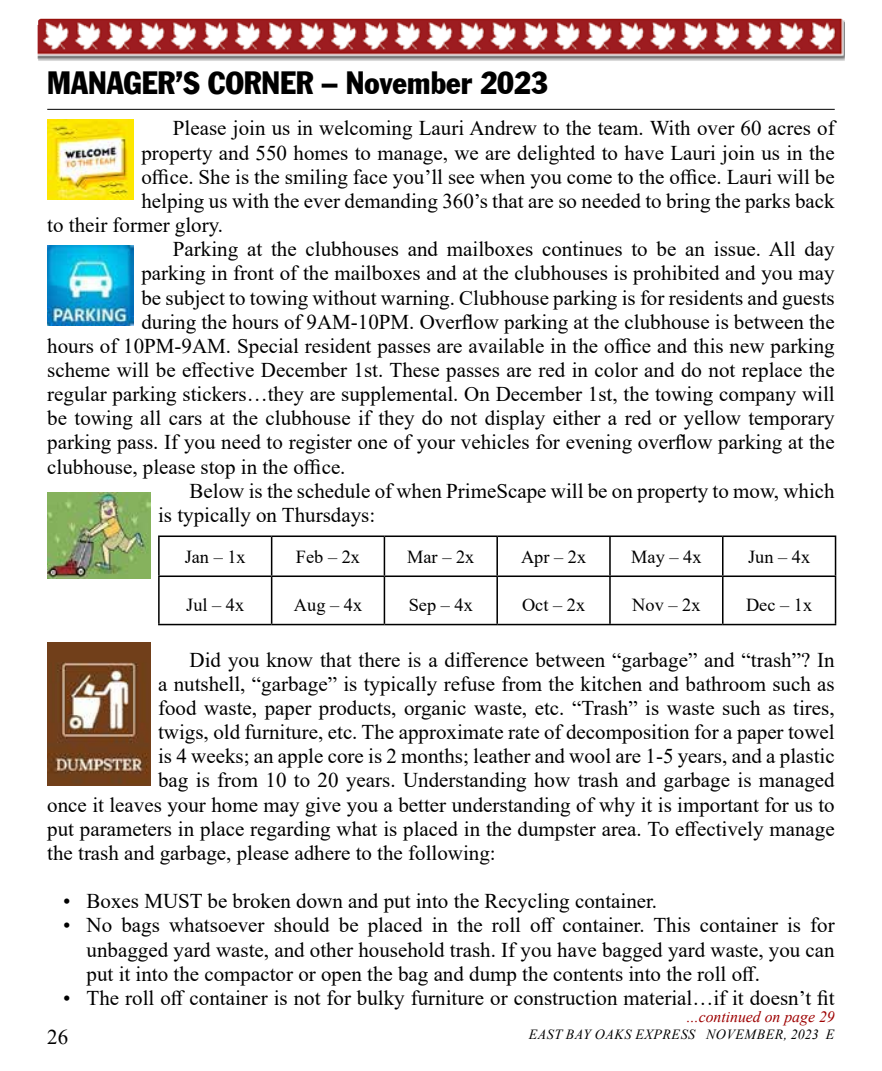
<style>
.page{position:relative;width:882px;height:1071px;background:#fff}
.page>*{position:absolute;margin:0;border:0;box-sizing:border-box;transform-origin:0 0}
.t1{font:31.5px "Franklin Gothic Condensed";color:#000}
.t2{font:21px/24.2px "Times New Roman";color:#000;text-align:justify}
.t3{font:18.38px "Times New Roman";color:#000}
.t4{font:italic 15.75px "Times New Roman";color:#9e0000}
.t5{font:italic 14px "Times New Roman";letter-spacing:.035em;color:#000}
</style>
<div class="page">
<img style="left:38px;top:19px;width:807px;height:42px">
<hr style="left:47px;top:109px;width:788px;height:1px;background:#000">
<hr style="left:158px;top:535px;width:114px;height:2px;background:#000">
<hr style="left:158px;top:537px;width:2px;height:38px;background:#000">
<hr style="left:272px;top:535px;width:112px;height:2px;background:#000">
<hr style="left:271px;top:537px;width:1px;height:38px;background:#000">
<hr style="left:384px;top:535px;width:113px;height:2px;background:#000">
<hr style="left:384px;top:537px;width:1px;height:38px;background:#000">
<hr style="left:497px;top:535px;width:113px;height:2px;background:#000">
<hr style="left:496px;top:537px;width:2px;height:38px;background:#000">
<hr style="left:610px;top:535px;width:113px;height:2px;background:#000">
<hr style="left:609px;top:537px;width:2px;height:38px;background:#000">
<hr style="left:723px;top:535px;width:113px;height:2px;background:#000">
<hr style="left:722px;top:537px;width:2px;height:38px;background:#000">
<hr style="left:835px;top:537px;width:1px;height:38px;background:#000">
<hr style="left:158px;top:575px;width:114px;height:2px;background:#000">
<hr style="left:158px;top:577px;width:2px;height:47px;background:#000">
<hr style="left:272px;top:575px;width:112px;height:2px;background:#000">
<hr style="left:271px;top:577px;width:1px;height:47px;background:#000">
<hr style="left:384px;top:575px;width:113px;height:2px;background:#000">
<hr style="left:384px;top:577px;width:1px;height:47px;background:#000">
<hr style="left:497px;top:575px;width:113px;height:2px;background:#000">
<hr style="left:496px;top:577px;width:2px;height:47px;background:#000">
<hr style="left:610px;top:575px;width:113px;height:2px;background:#000">
<hr style="left:609px;top:577px;width:2px;height:47px;background:#000">
<hr style="left:723px;top:575px;width:113px;height:2px;background:#000">
<hr style="left:722px;top:577px;width:2px;height:47px;background:#000">
<hr style="left:835px;top:577px;width:1px;height:47px;background:#000">
<hr style="left:158px;top:624px;width:114px;height:1px;background:#000">
<hr style="left:272px;top:624px;width:112px;height:1px;background:#000">
<hr style="left:384px;top:624px;width:113px;height:1px;background:#000">
<hr style="left:497px;top:624px;width:113px;height:1px;background:#000">
<hr style="left:610px;top:624px;width:113px;height:1px;background:#000">
<hr style="left:723px;top:624px;width:113px;height:1px;background:#000">
<img style="left:47px;top:120px;width:87px;height:79px">
<img style="left:47px;top:246px;width:87px;height:80px">
<img style="left:47px;top:493px;width:103px;height:85px">
<img style="left:47px;top:643px;width:103px;height:143px">
<h1 class="t1" style="left:47px;top:64px;width:502px">MANAGER’S CORNER – November 2023</h1>
<p class="t2" style="left:173px;top:116px;width:663px">Please join us in welcoming Lauri Andrew to the team. With over 60 acres of</p>
<p class="t2" style="left:141px;top:140px;width:695px">property and 550 homes to manage, we are delighted to have Lauri join us in the</p>
<p class="t2" style="left:141px;top:164px;width:695px">office. She is the smiling face you’ll see when you come to the office. Lauri will be</p>
<p class="t2" style="left:141px;top:188px;width:695px">helping us with the ever demanding 360’s that are so needed to bring the parks back</p>
<p class="t2" style="left:47px;top:212px;width:177px">to their former glory.</p>
<p class="t2" style="left:173px;top:236px;width:663px">Parking at the clubhouses and mailboxes continues to be an issue. All day</p>
<p class="t2" style="left:141px;top:261px;width:695px">parking in front of the mailboxes and at the clubhouses is prohibited and you may</p>
<p class="t2" style="left:141px;top:285px;width:695px">be subject to towing without warning. Clubhouse parking is for residents and guests</p>
<p class="t2" style="left:141px;top:309px;width:695px">during the hours of 9AM-10PM. Overflow parking at the clubhouse is between the</p>
<p class="t2" style="left:47px;top:333px;width:789px">hours of 10PM-9AM. Special resident passes are available in the office and this new parking</p>
<p class="t2" style="left:47px;top:357px;width:789px">scheme will be effective December 1st. These passes are red in color and do not replace the</p>
<p class="t2" style="left:47px;top:381px;width:789px">regular parking stickers…they are supplemental. On December 1st, the towing company will</p>
<p class="t2" style="left:47px;top:405px;width:789px">be towing all cars at the clubhouse if they do not display either a red or yellow temporary</p>
<p class="t2" style="left:47px;top:430px;width:789px">parking pass. If you need to register one of your vehicles for evening overflow parking at the</p>
<p class="t2" style="left:47px;top:454px;width:300px">clubhouse, please stop in the office.</p>
<p class="t2" style="left:190px;top:478px;width:647px">Below is the schedule of when PrimeScape will be on property to mow, which</p>
<p class="t2" style="left:158px;top:502px;width:219px">is typically on Thursdays:</p>
<p class="t3" style="left:185px;top:544px;width:63px">Jan – 1x</p>
<p class="t3" style="left:296px;top:544px;width:66px">Feb – 2x</p>
<p class="t3" style="left:407px;top:544px;width:69px">Mar – 2x</p>
<p class="t3" style="left:521px;top:544px;width:67px">Apr – 2x</p>
<p class="t3" style="left:631px;top:544px;width:72px">May – 4x</p>
<p class="t3" style="left:748px;top:544px;width:64px">Jun – 4x</p>
<p class="t3" style="left:186px;top:592px;width:60px">Jul – 4x</p>
<p class="t3" style="left:294px;top:592px;width:70px">Aug – 4x</p>
<p class="t3" style="left:409px;top:592px;width:66px">Sep – 4x</p>
<p class="t3" style="left:522px;top:592px;width:65px">Oct – 2x</p>
<p class="t3" style="left:632px;top:592px;width:70px">Nov – 2x</p>
<p class="t3" style="left:746px;top:592px;width:68px">Dec – 1x</p>
<p class="t2" style="left:190px;top:647px;width:647px">Did you know that there is a difference between “garbage” and “trash”? In</p>
<p class="t2" style="left:158px;top:671px;width:678px">a nutshell, “garbage” is typically refuse from the kitchen and bathroom such as</p>
<p class="t2" style="left:158px;top:695px;width:678px">food waste, paper products, organic waste, etc. “Trash” is waste such as tires,</p>
<p class="t2" style="left:158px;top:719px;width:678px">twigs, old furniture, etc. The approximate rate of decomposition for a paper towel</p>
<p class="t2" style="left:158px;top:744px;width:678px">is 4 weeks; an apple core is 2 months; leather and wool are 1-5 years, and a plastic</p>
<p class="t2" style="left:158px;top:768px;width:678px">bag is from 10 to 20 years. Understanding how trash and garbage is managed</p>
<p class="t2" style="left:47px;top:792px;width:789px">once it leaves your home may give you a better understanding of why it is important for us to</p>
<p class="t2" style="left:47px;top:816px;width:789px">put parameters in place regarding what is placed in the dumpster area. To effectively manage</p>
<p class="t2" style="left:47px;top:840px;width:450px">the trash and garbage, please adhere to the following:</p>
<p class="t2" style="left:63px;top:888px;width:596px">• Boxes MUST be broken down and put into the Recycling container.</p>
<p class="t2" style="left:87px;top:913px;width:750px;text-indent:-24px">• No bags whatsoever should be placed in the roll off container. This container is for unbagged yard waste, and other household trash. If you have bagged yard waste, you can put it into the compactor or open the bag and dump the contents into the roll off.</p>
<p class="t2" style="left:63px;top:985px;width:773px">• The roll off container is not for bulky furniture or construction material…if it doesn’t fit</p>
<p class="t4" style="left:687px;top:1006px;width:149px">...continued on page 29</p>
<p class="t2" style="left:47px;top:1024px;width:22px">26</p>
<p class="t5" style="left:529px;top:1024px;width:307px">EAST BAY OAKS EXPRESS NOVEMBER, 2023 E</p>
</div>
